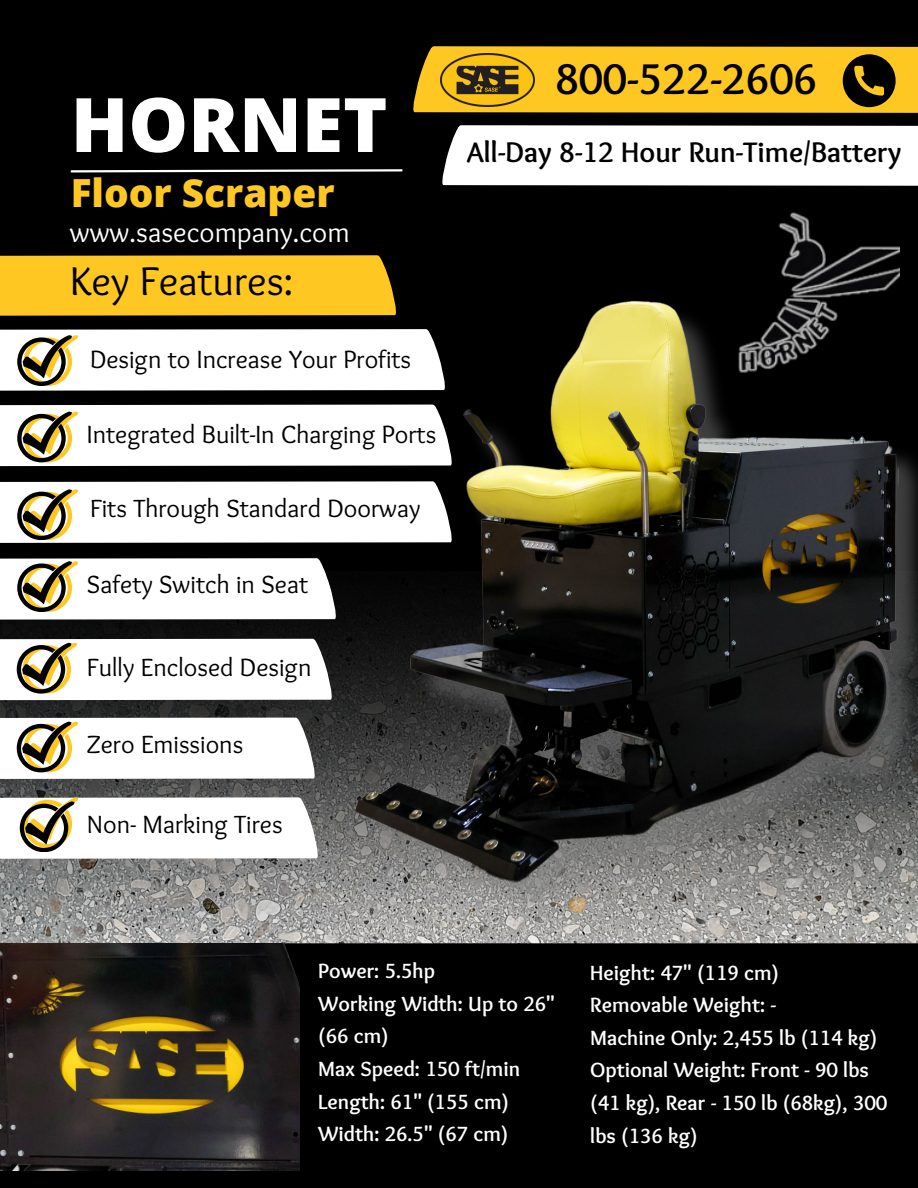
<style>
.page{position:relative;width:918px;height:1188px;background:#000}
.page>*{position:absolute;margin:0;border:0;box-sizing:border-box;transform-origin:0 0}
.t1{font:800 75.15px "Open Sans";color:#fff}
.t2{font:700 44.7px "Sukar";color:#000}
.t3{font:41.7px "Sukar";color:#000}
.t4{font:800 38.85px "Open Sans";color:#ffc721}
.t5{font:700 29.4px "Sukar";color:#000}
.t6{font:28.8px "Sukar";color:#fff}
.t7{font:25.8px "Sukar";color:#000}
.t8{font:700 21.3px/32.7px "Sukar";color:#fff}
</style>
<div class="page">
<svg style="left:70px;top:169px;width:230px;height:4px"></svg>
<div style="left:0;top:255px;width:300px;height:61px;background:#ffc721"></div>
<img style="left:0;top:466px;width:300px;height:478px">
<svg style="left:0;top:329px;width:300px;height:62px"></svg>
<svg style="left:0;top:405px;width:300px;height:61px"></svg>
<svg style="left:0;top:481px;width:300px;height:62px"></svg>
<svg style="left:0;top:558px;width:300px;height:62px"></svg>
<svg style="left:0;top:639px;width:300px;height:62px"></svg>
<svg style="left:0;top:718px;width:300px;height:61px"></svg>
<svg style="left:0;top:797px;width:300px;height:62px"></svg>
<img style="left:0;top:944px;width:299px;height:227px">
<img style="left:300px;top:46px;width:618px;height:898px">
<img style="left:734px;top:211px;width:165px;height:164px">
<p class="t1" style="left:71px;top:72px;width:318px">HORNET</p>
<h5 class="t4" style="left:71px;top:165px;width:265px">Floor Scraper</h5>
<h4 class="t6" style="left:70px;top:216px;width:281px">www.sasecompany.com</h4>
<p class="t3" style="left:70px;top:257px;width:225px">Key Features:</p>
<p class="t7" style="left:90px;top:344px;width:323px">Design to Increase Your Profits</p>
<h1 class="t7" style="left:87px;top:420px;width:351px">Integrated Built-In Charging Ports</h1>
<h6 class="t7" style="left:90px;top:493px;width:332px">Fits Through Standard Doorway</h6>
<p class="t7" style="left:87px;top:570px;width:223px">Safety Switch in Seat</p>
<p class="t7" style="left:87px;top:653px;width:226px">Fully Enclosed Design</p>
<p class="t7" style="left:87px;top:730px;width:158px">Zero Emissions</p>
<p class="t7" style="left:87px;top:809px;width:197px">Non- Marking Tires</p>
<h3 class="t2" style="left:555px;top:53px;width:264px">800-522-2606</h3>
<p class="t5" style="left:467px;top:135px;width:436px">All-Day 8-12 Hour Run-Time/Battery</p>
<p class="t8" style="left:318px;top:957px;width:118px">Power: 5.5hp</p>
<p class="t8" style="left:318px;top:989px;width:238px">Working Width: Up to 26" (66 cm)</p>
<p class="t8" style="left:318px;top:1055px;width:203px">Max Speed: 150 ft/min</p>
<p class="t8" style="left:318px;top:1087px;width:192px">Length: 61" (155 cm)</p>
<p class="t8" style="left:318px;top:1120px;width:192px">Width: 26.5" (67 cm)</p>
<p class="t8" style="left:590px;top:958px;width:190px">Height: 47" (119 cm)</p>
<p class="t8" style="left:590px;top:991px;width:187px">Removable Weight: -</p>
<p class="t8" style="left:590px;top:1023px;width:289px">Machine Only: 2,455 lb (114 kg)</p>
<p class="t8" style="left:590px;top:1056px;width:299px">Optional Weight: Front - 90 lbs (41 kg), Rear - 150 lb (68kg), 300 lbs (136 kg)</p>
</div>
